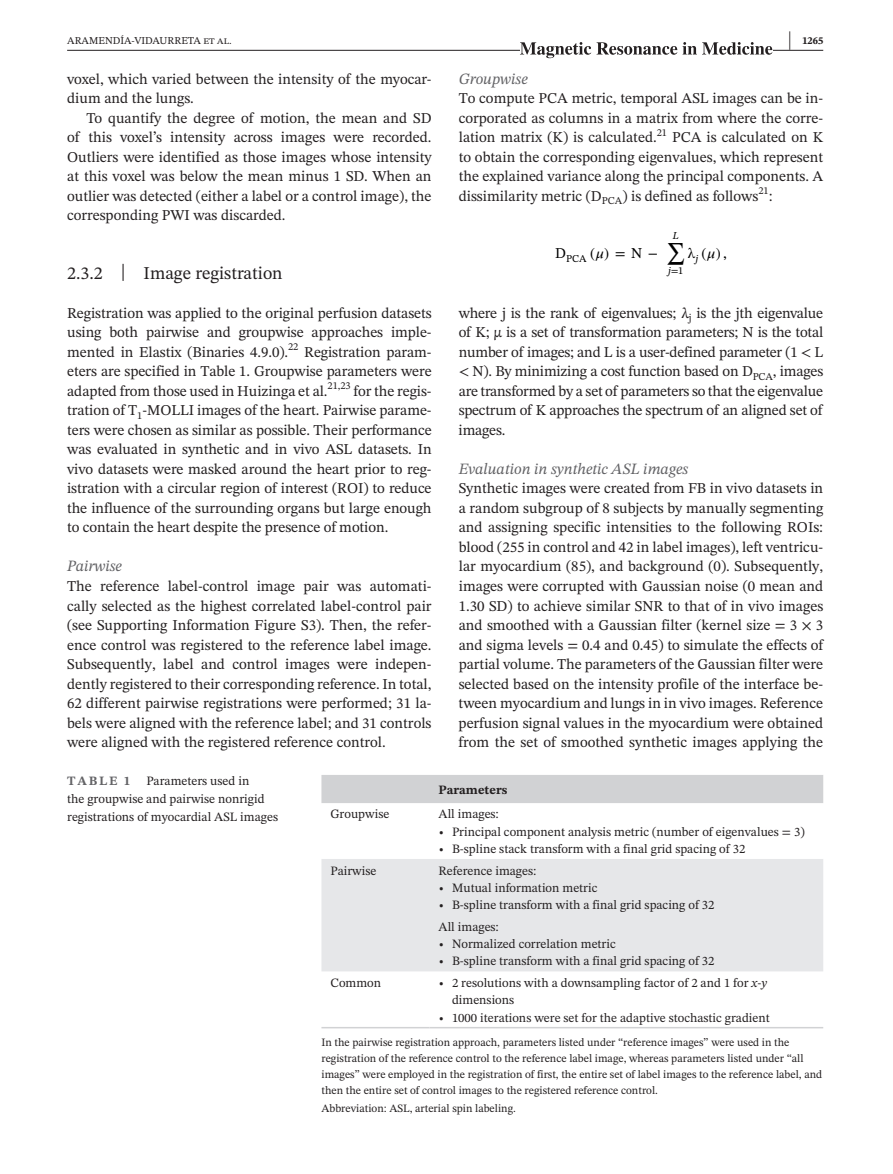
<style>
.page{position:relative;width:893px;height:1174px;background:#fff}
.page>*{position:absolute;margin:0;border:0;box-sizing:border-box;transform-origin:0 0}
.t1{font:18px "STIX Two Text";color:#231f20}
.t2{font:italic 15.75px "STIX Two Text";color:#636366}
.t3{font:15px/19.5px "STIX Two Text";color:#231f20;text-align:justify}
.t4{font:15px "STIX Math";color:#000}
.t5{font:15px "STIX Math Extensions";color:#000}
.t6{font:12.75px/18px "STIX Two Text";color:#231f20}
.t7{font:700 12.75px "STIX Two Text";color:#231f20}
.t8{font:700 12.75px "STIX Two Text";letter-spacing:.14em;color:#636366}
.t9{font:11.25px/15.8px "STIX Two Text";color:#231f20}
.t10{font:10.5px "STIX Two Text";color:#231f20}
.t11{font:700 10.5px "STIX Two Text";color:#231f20}
.t12{font:italic 10.5px "STIX Two Text";color:#000}
.s1{font-size:21.6px}
.s2{font-size:23.7px}
.s3{font-family:"STIX Two Text"}
.s4{font-style:italic}
.s5{font-family:"STIX Math";font-style:normal}
.s6{font-style:normal}
</style>
<div class="page">
<hr style="left:67px;top:50px;width:756px;height:1px;background:#231f20">
<svg style="left:520px;top:42px;width:252px;height:16px"></svg>
<div style="left:321px;top:775px;width:502px;height:28px;background:#d1d2d4"></div>
<div style="left:321px;top:859px;width:502px;height:112px;background:#e6e7e9"></div>
<hr style="left:321px;top:1027px;width:108px;height:1px;background:#d1d2d4">
<hr style="left:429px;top:1027px;width:394px;height:1px;background:#d1d2d4">
<p class="t10" style="left:67px;top:33px;width:166px">ARAMENDÍA--VIDAURRETA et al.</p>
<p class="t11" style="left:788px;top:33px;width:36px"><span class="s1">|</span> 1265</p>
<p class="t3" style="left:67px;top:69px;width:366px">voxel, which varied between the intensity of the myocar&shy;dium and the lungs.</p>
<p class="t3" style="left:67px;top:108px;width:366px;text-indent:20px">To quantify the degree of motion, the mean and SD of this voxel’s intensity across images were recorded.<br>Outliers were identified as those images whose intensity at this voxel was below the mean minus 1 SD. When an outlier was detected (either a label or a control image), the corresponding PWI was discarded.</p>
<p class="t2" style="left:459px;top:67px;width:71px">Groupwise</p>
<p class="t3" style="left:459px;top:88px;width:366px">To compute PCA metric, temporal ASL images can be in&shy;corporated as columns in a matrix from where the corre&shy;lation matrix (K) is calculated.</p>
<p class="t10" style="left:657px;top:125px;width:12px">21</p>
<p class="t3" style="left:459px;top:127px;width:366px;text-indent:213px">PCA is calculated on K to obtain the corresponding eigenvalues, which represent the explained variance along the principal components. A dissimilarity metric (D<sub>PCA</sub>) is defined as follows</p>
<p class="t10" style="left:758px;top:183px;width:12px">21</p>
<p class="t3" style="left:769px;top:186px;width:5px">:</p>
<p class="t1" style="left:67px;top:260px;width:217px">2.3.2 <span class="s2">|</span> Image registration</p>
<p class="t3" style="left:67px;top:303px;width:366px">Registration was applied to the original perfusion datasets using both pairwise and groupwise approaches imple&shy;mented in Elastix (Binaries 4.9.0).</p>
<p class="t10" style="left:288px;top:339px;width:12px">22</p>
<p class="t3" style="left:67px;top:342px;width:366px;text-indent:237px">Registration param&shy;eters are specified in Table 1. Groupwise parameters were adapted from those used in Huizinga et al.</p>
<p class="t10" style="left:328px;top:378px;width:25px">21,23</p>
<p class="t3" style="left:67px;top:381px;width:366px;text-indent:287px">for the regis&shy;tration of T<sub>1</sub>-MOLLI images of the heart. Pairwise parame&shy;ters were chosen as similar as possible. Their performance was evaluated in synthetic and in vivo ASL datasets. In vivo datasets were masked around the heart prior to reg&shy;istration with a circular region of interest (ROI) to reduce the influence of the surrounding organs but large enough to contain the heart despite the presence of motion.</p>
<p class="t2" style="left:67px;top:555px;width:56px">Pairwise</p>
<p class="t3" style="left:67px;top:576px;width:366px">The reference label-control image pair was automati&shy;cally selected as the highest correlated label-control pair (see Supporting Information Figure S3). Then, the refer&shy;ence control was registered to the reference label image.<br>Subsequently, label and control images were indepen&shy;dently registered to their corresponding reference. In total, 62 different pairwise registrations were performed; 31 la&shy;bels were aligned with the reference label; and 31 controls were aligned with the registered reference control.</p>
<p class="t4" style="left:555px;top:247px;width:104px"><span class="s3">D</span><sub>PCA</sub> (<span class="s4">𝜇</span>) = <span class="s3">N</span> −</p>
<p class="t5" style="left:666px;top:230px;width:21px">∑<sup>L</sup></p>
<p class="t12" style="left:668px;top:266px;width:17px">j<span class="s5">=</span><span class="s6">1</span></p>
<p class="t4" style="left:688px;top:247px;width:41px">λ<sub>j</sub> (<span class="s4">𝜇</span>)<span class="s3">,</span></p>
<p class="t3" style="left:459px;top:303px;width:366px">where j is the rank of eigenvalues; λ<sub>j</sub> is the jth eigenvalue of K; μ is a set of transformation parameters; N is the total number of images; and L is a user-defined parameter (1 &lt; L &lt; N). By minimizing a cost function based on D<sub>PCA</sub>, images are transformed by a set of parameters so that the eigenvalue spectrum of K approaches the spectrum of an aligned set of images.</p>
<p class="t2" style="left:459px;top:457px;width:231px">Evaluation in synthetic ASL images</p>
<p class="t3" style="left:459px;top:478px;width:366px">Synthetic images were created from FB in vivo datasets in a random subgroup of 8 subjects by manually segmenting and assigning specific intensities to the following ROIs: blood (255 in control and 42 in label images), left ventricu&shy;lar myocardium (85), and background (0). Subsequently, images were corrupted with Gaussian noise (0 mean and 1.30 SD) to achieve similar SNR to that of in vivo images and smoothed with a Gaussian filter (kernel size = 3 × 3 and sigma levels = 0.4 and 0.45) to simulate the effects of partial volume. The parameters of the Gaussian filter were selected based on the intensity profile of the interface be&shy;tween myocardium and lungs in in vivo images. Reference perfusion signal values in the myocardium were obtained from the set of smoothed synthetic images applying the</p>
<p class="t6" style="left:67px;top:771px;width:212px;text-indent:79px">Parameters used in<br>the groupwise and pairwise nonrigid registrations of myocardial ASL images</p>
<p class="t8" style="left:67px;top:771px;width:64px">TABLE 1</p>
<p class="t7" style="left:438px;top:780px;width:70px">Parameters</p>
<p class="t6" style="left:330px;top:805px;width:60px">Groupwise</p>
<p class="t6" style="left:438px;top:805px;width:62px">All images:</p>
<p class="t6" style="left:438px;top:822px;width:368px">• Principal component analysis metric (number of eigenvalues = 3)</p>
<p class="t6" style="left:438px;top:839px;width:308px">• B-spline stack transform with a final grid spacing of 32</p>
<p class="t6" style="left:330px;top:861px;width:47px">Pairwise</p>
<p class="t6" style="left:438px;top:861px;width:99px">Reference images:</p>
<p class="t6" style="left:438px;top:878px;width:160px">• Mutual information metric</p>
<p class="t6" style="left:438px;top:894px;width:278px;line-height:21.8px">• B-spline transform with a final grid spacing of 32<br>All images:</p>
<p class="t6" style="left:438px;top:935px;width:179px">• Normalized correlation metric</p>
<p class="t6" style="left:438px;top:952px;width:278px">• B-spline transform with a final grid spacing of 32</p>
<p class="t6" style="left:330px;top:973px;width:52px">Common</p>
<p class="t6" style="left:452px;top:974px;width:317px;line-height:17.2px;text-indent:-14px">• 2 resolutions with a downsampling factor of 2 and 1 for <span class="s4">x</span>-<span class="s4">y </span>dimensions</p>
<p class="t6" style="left:438px;top:1008px;width:333px">• 1000 iterations were set for the adaptive stochastic gradient</p>
<p class="t9" style="left:321px;top:1034px;width:502px">In the pairwise registration approach, parameters listed under “reference images” were used in the registration of the reference control to the reference label image, whereas parameters listed under “all images” were employed in the registration of first, the entire set of label images to the reference label, and then the entire set of control images to the registered reference control.</p>
<p class="t9" style="left:321px;top:1100px;width:196px">Abbreviation: ASL, arterial spin labeling.</p>
</div>
